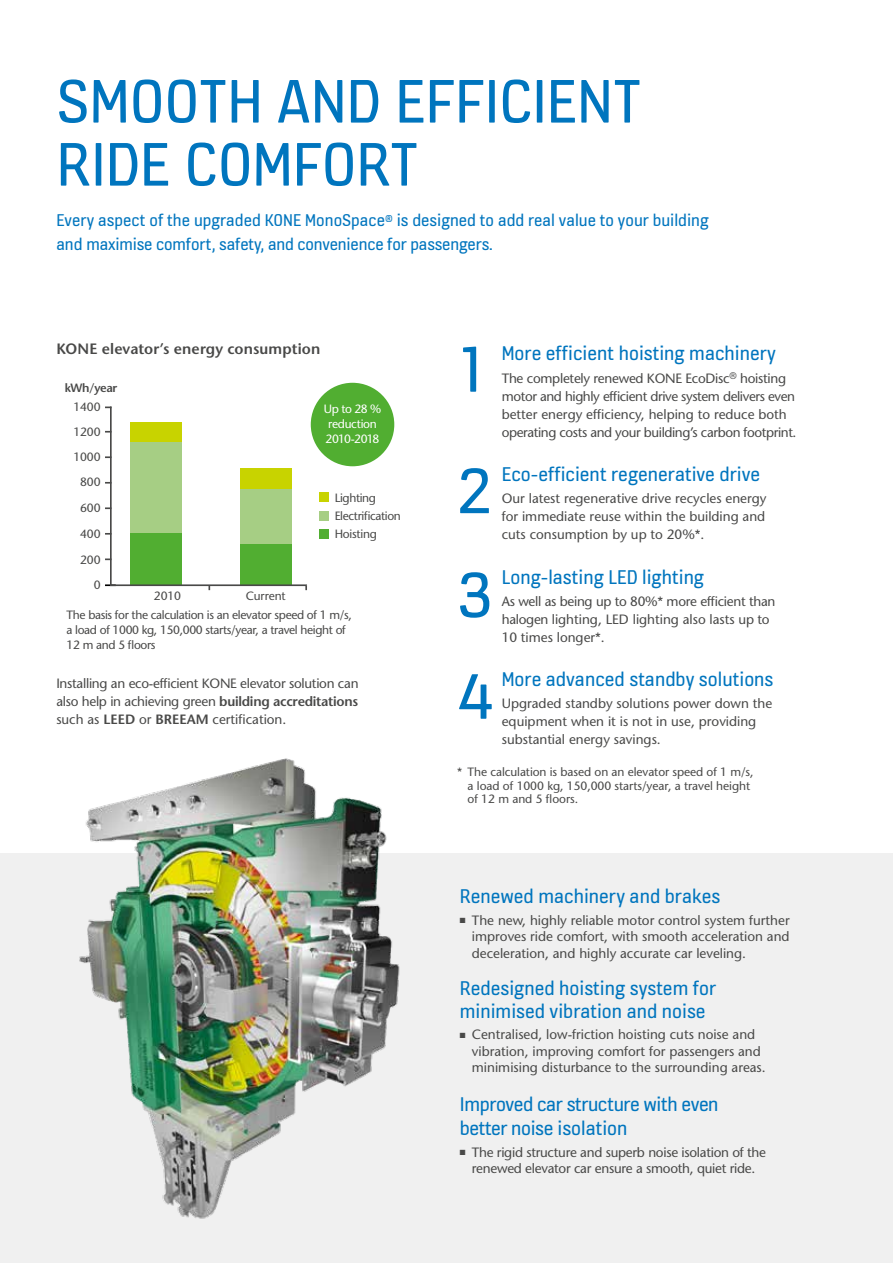
<style>
.page{position:relative;width:893px;height:1263px;background:#fff}
.page>*{position:absolute;margin:0;border:0;box-sizing:border-box;transform-origin:0 0}
.t1{font:69px/121.5px "KONE Information v 13";color:#0075be}
.t2{font:66px/63px "KONE Information v 13";letter-spacing:-.005em;color:#0075be}
.t3{font:21px/22.5px "KONE Information v 13";color:#0075be}
.t4{font:21px/24px "KONE Information v 13";letter-spacing:-.02em;color:#0075be}
.t5{font:18px/24px "KONE Information v 13";color:#0075be}
.t6{font:600 15px "Stone Sans";letter-spacing:.01em;color:#494948}
.t7{font:13.5px/18px "Stone Sans";color:#494948;text-align:justify}
.t8{font:13.5px/18px "Stone Sans";letter-spacing:-.03em;color:#494948}
.t9{font:13.5px/16.5px "Stone Sans";letter-spacing:-.02em;color:#494948;text-align:center}
.t10{font:12px/13.5px "Stone Sans";letter-spacing:-.005em;color:#494948}
.t11{font:500 12px/15px "Stone Sans Std";letter-spacing:-.03em;color:#494948}
.t12{font:12px/18px "Stone Sans";letter-spacing:-.03em;color:#494948}
.t13{font:12px/15px "Stone Sans";letter-spacing:-.03em;color:#fff}
.t14{font:600 12px "Stone Sans";letter-spacing:-.03em;color:#494948}
.s1{font-weight:600}
</style>
<div class="page">
<div style="left:0;top:853px;width:893px;height:410px;background:#f0f0f0"></div>
<img style="left:79px;top:758px;width:321px;height:461px">
<svg style="left:105px;top:406px;width:202px;height:184px"></svg>
<div style="left:319px;top:492px;width:10px;height:10px;background:#c8d300"></div>
<div style="left:319px;top:511px;width:10px;height:9px;background:#a6ce84"></div>
<div style="left:319px;top:529px;width:10px;height:10px;background:#51ae31"></div>
<div style="left:311px;top:383px;width:83px;height:83px;background:#51ae31;border-radius:50%"></div>
<h2 class="t2" style="left:56px;top:67px;width:586px">SMOOTH AND EFFICIENT<br>RIDE COMFORT</h2>
<h3 class="t5" style="left:56px;top:208px;width:654px">Every aspect of the upgraded KONE MonoSpace<sup>®</sup> is designed to add real value to your building and maximise comfort, safety, and convenience for passengers.</h3>
<p class="t6" style="left:56px;top:340px;width:265px">KONE elevator’s energy consumption</p>
<p class="t14" style="left:65px;top:380px;width:54px">kWh/year</p>
<p class="t10" style="left:73px;top:400px;width:29px">1400</p>
<p class="t10" style="left:73px;top:425px;width:29px">1200</p>
<p class="t10" style="left:73px;top:450px;width:29px">1000</p>
<p class="t10" style="left:80px;top:469px;width:22px;line-height:26px;text-align:justify">800<br>600<br>400</p>
<p class="t10" style="left:80px;top:547px;width:22px;line-height:25px;text-align:right">200<br>0</p>
<p class="t10" style="left:154px;top:589px;width:29px">2010</p>
<p class="t10" style="left:246px;top:589px;width:41px">Current</p>
<p class="t13" style="left:324px;top:401px;width:59px">Up to 28 % reduction<br>2010-2018</p>
<p class="t12" style="left:335px;top:489px;width:68px">Lighting<br>Electrification<br>Hoisting</p>
<p class="t11" style="left:67px;top:607px;width:287px">The basis for the calculation is an elevator speed of 1 m/s, a load of 1000 kg, 150,000 starts/year, a travel height of<br>12 m and 5 floors</p>
<p class="t7" style="left:56px;top:674px;width:304px">Installing an eco-efficient KONE elevator solution can also help in achieving green <span class="s1">building accreditations </span>such as <span class="s1">LEED</span> or <span class="s1">BREEAM</span> certification.</p>
<h1 class="t1" style="left:457px;top:305px;width:35px">1<br>2</h1>
<h1 class="t1" style="left:457px;top:541px;width:38px;line-height:101.4px">3<br>4</h1>
<h3 class="t3" style="left:502px;top:341px;width:276px">More efficient hoisting machinery</h3>
<p class="t8" style="left:502px;top:369px;width:296px">The completely renewed KONE EcoDisc<sup>®</sup> hoisting motor and highly efficient drive system delivers even better energy efficiency, helping to reduce both operating costs and your building’s carbon footprint.</p>
<h3 class="t3" style="left:502px;top:462px;width:260px">Eco-efficient regenerative drive</h3>
<p class="t7" style="left:502px;top:489px;width:266px">Our latest regenerative drive recycles energy for immediate reuse within the building and cuts consumption by up to 20%*.</p>
<h3 class="t3" style="left:502px;top:565px;width:204px">Long-lasting LED lighting</h3>
<p class="t7" style="left:502px;top:592px;width:275px;text-align:left">As well as being up to 80%* more efficient than halogen lighting, LED lighting also lasts up to<br>10 times longer*.</p>
<h3 class="t3" style="left:502px;top:667px;width:273px">More advanced standby solutions</h3>
<p class="t7" style="left:502px;top:694px;width:272px;text-align:left">Upgraded standby solutions power down the equipment when it is not in use, providing substantial energy savings.</p>
<p class="t10" style="left:468px;top:765px;width:288px;text-indent:-10px">* The calculation is based on an elevator speed of 1 m/s, a load of 1000 kg, 150,000 starts/year, a travel height of 12 m and 5 floors.</p>
<h3 class="t3" style="left:460px;top:884px;width:262px">Renewed machinery and brakes</h3>
<p class="t7" style="left:472px;top:911px;width:319px;line-height:16.5px;text-indent:-12px">■ The new, highly reliable motor control system further improves ride comfort, with smooth acceleration and deceleration, and highly accurate car leveling.</p>
<h3 class="t3" style="left:460px;top:976px;width:258px">Redesigned hoisting system for minimised vibration and noise</h3>
<p class="t7" style="left:472px;top:1026px;width:295px;line-height:16.5px;text-align:left;text-indent:-12px">■ Centralised, low-friction hoisting cuts noise and vibration, improving comfort for passengers and minimising disturbance to the surrounding areas.</p>
<h3 class="t4" style="left:460px;top:1091px;width:260px">Improved car structure with even better noise isolation</h3>
<p class="t9" style="left:460px;top:1143px;width:308px">■ The rigid structure and superb noise isolation of the renewed elevator car ensure a smooth, quiet ride.</p>
</div>
